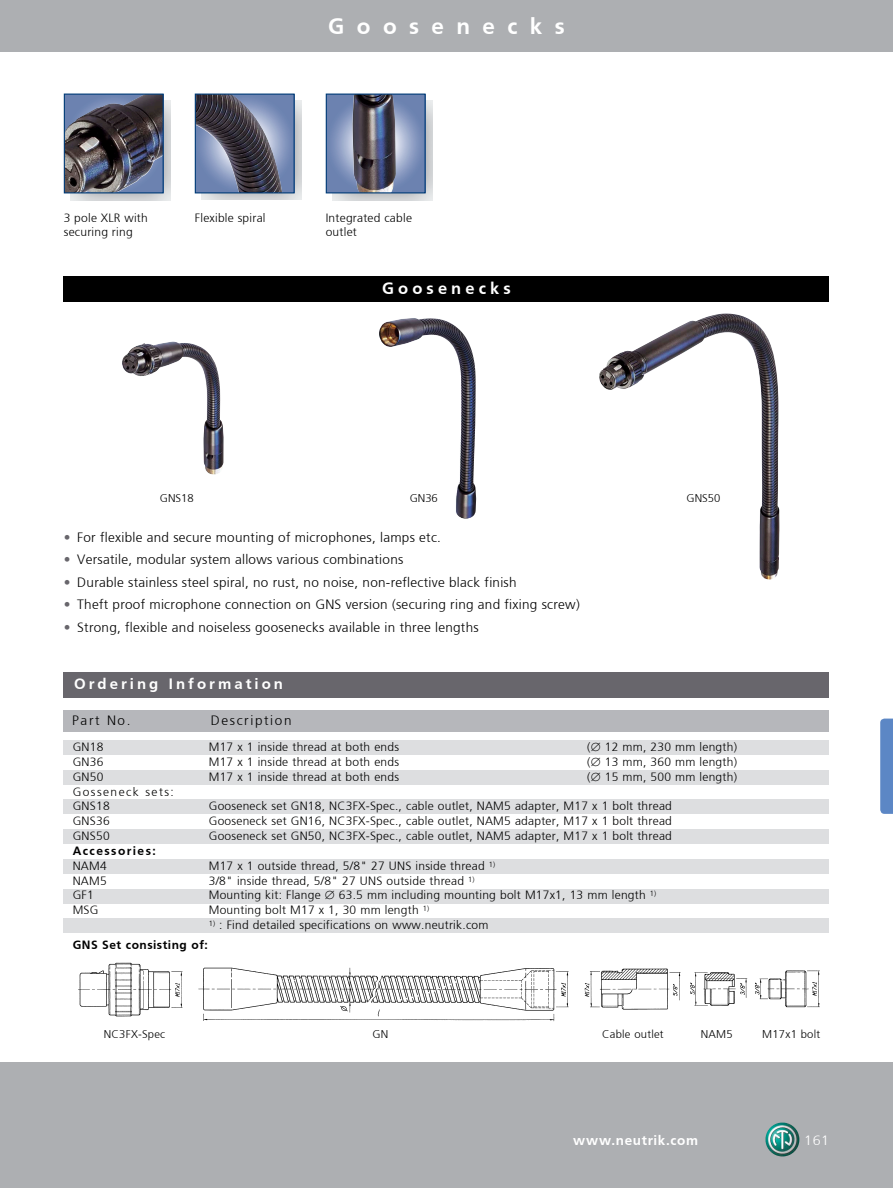
<style>
.page{position:relative;width:893px;height:1188px;background:#fff}
.page>*{position:absolute;margin:0;border:0;box-sizing:border-box;transform-origin:0 0}
.t1{font:700 22.5px "Frutiger";letter-spacing:.55em;color:#fff}
.t2{font:700 16.5px "Frutiger";letter-spacing:.25em;color:#fff}
.t3{font:700 15px "Frutiger";letter-spacing:.2em;color:#fff}
.t4{font:300 13.5px "Frutiger";letter-spacing:.02em;color:#000}
.t5{font:700 13.5px "Frutiger";letter-spacing:.045em;color:#fff}
.t6{font:300 13.5px "Frutiger";letter-spacing:.12em;color:#000}
.t7{font:300 13.5px "Frutiger";color:#fff;scale:1.06 1}
.t8{font:300 12px/14.4px "Frutiger";letter-spacing:.02em;color:#000}
.t9{font:300 12px/14.9px "Frutiger";letter-spacing:.12em;color:#000}
.t10{font:700 12px "Frutiger";letter-spacing:.04em;color:#000}
.t11{font:700 12px "Frutiger";letter-spacing:.12em;color:#000}
.t12{font:300 11.25px "Frutiger";letter-spacing:.02em;color:#000}
.s1{color:#68666c}
</style>
<div class="page">
<div style="left:0;top:0;width:893px;height:51px;background:#adafb2"></div>
<div style="left:0;top:1063px;width:893px;height:125px;background:#adafb2"></div>
<div style="left:64px;top:276px;width:765px;height:26px;background:#000"></div>
<img style="left:70px;top:100px;width:100px;height:100px">
<img style="left:66px;top:96px;width:96px;height:95px">
<div style="left:64px;top:94px;width:100px;height:99px;border:1px solid #003c77"></div>
<img style="left:122px;top:341px;width:102px;height:134px">
<img style="left:599px;top:313px;width:181px;height:267px">
<div style="left:64px;top:710px;width:765px;height:21px;background:#b6b7bb"></div>
<div style="left:64px;top:740px;width:765px;height:15px;background:#dddee0"></div>
<div style="left:64px;top:672px;width:765px;height:25px;background:#68666c"></div>
<div style="left:64px;top:770px;width:765px;height:14px;background:#dddee0"></div>
<div style="left:64px;top:799px;width:765px;height:15px;background:#dddee0"></div>
<div style="left:64px;top:829px;width:765px;height:15px;background:#dddee0"></div>
<div style="left:64px;top:859px;width:765px;height:15px;background:#dddee0"></div>
<div style="left:64px;top:889px;width:765px;height:15px;background:#dddee0"></div>
<div style="left:64px;top:918px;width:765px;height:15px;background:#dddee0"></div>
<img style="left:332px;top:100px;width:100px;height:100px">
<svg style="left:328px;top:96px;width:96px;height:95px;background:#8294bc"></svg>
<img style="left:352px;top:96px;width:44px;height:95px">
<div style="left:326px;top:94px;width:100px;height:99px;border:1px solid #003c77"></div>
<img style="left:198px;top:967px;width:371px;height:54px">
<img style="left:78px;top:962px;width:105px;height:55px">
<img style="left:584px;top:969px;width:236px;height:41px">
<img style="left:201px;top:100px;width:100px;height:100px">
<svg style="left:282px;top:96px;width:11px;height:95px"></svg>
<img style="left:197px;top:96px;width:85px;height:95px">
<div style="left:195px;top:94px;width:100px;height:99px;border:1px solid #003c77"></div>
<img style="left:379px;top:318px;width:97px;height:201px">
<svg style="left:880px;top:719px;width:13px;height:95px"></svg>
<img style="left:765px;top:1123px;width:34px;height:33px">
<h1 class="t1" style="left:328px;top:13px;width:238px">Goosenecks</h1>
<p class="t8" style="left:64px;top:210px;width:86px">3 pole XLR with securing ring</p>
<p class="t8" style="left:195px;top:210px;width:72px">Flexible spiral</p>
<p class="t8" style="left:326px;top:210px;width:88px">Integrated cable outlet</p>
<h2 class="t2" style="left:382px;top:278px;width:130px">Goosenecks</h2>
<p class="t12" style="left:160px;top:491px;width:35px">GNS18</p>
<p class="t12" style="left:410px;top:491px;width:30px">GN36</p>
<p class="t12" style="left:687px;top:491px;width:35px">GNS50</p>
<p class="t4" style="left:64px;top:529px;width:379px"><span class="s1">•</span> For flexible and secure mounting of microphones, lamps etc.</p>
<p class="t4" style="left:64px;top:552px;width:341px"><span class="s1">•</span> Versatile, modular system allows various combinations</p>
<p class="t4" style="left:64px;top:574px;width:454px"><span class="s1">•</span> Durable stainless steel spiral, no rust, no noise, non-reflective black finish</p>
<p class="t4" style="left:64px;top:597px;width:517px"><span class="s1">•</span> Theft proof microphone connection on GNS version (securing ring and fixing screw)</p>
<p class="t4" style="left:64px;top:619px;width:416px"><span class="s1">•</span> Strong, flexible and noiseless goosenecks available in three lengths</p>
<p class="t3" style="left:74px;top:675px;width:210px">Ordering Information</p>
<p class="t4" style="left:72px;top:713px;width:60px">Part No.</p>
<p class="t6" style="left:211px;top:713px;width:82px">Description</p>
<p class="t8" style="left:73px;top:740px;width:32px">GN18</p>
<p class="t8" style="left:209px;top:740px;width:192px">M17 x 1 inside thread at both ends</p>
<p class="t8" style="left:587px;top:740px;width:151px">(∅ 12 mm, 230 mm length)</p>
<p class="t8" style="left:73px;top:754px;width:32px">GN36</p>
<p class="t8" style="left:209px;top:754px;width:192px">M17 x 1 inside thread at both ends</p>
<p class="t8" style="left:587px;top:754px;width:151px">(∅ 13 mm, 360 mm length)</p>
<p class="t8" style="left:73px;top:769px;width:32px">GN50</p>
<p class="t8" style="left:209px;top:769px;width:192px">M17 x 1 inside thread at both ends</p>
<p class="t8" style="left:587px;top:769px;width:151px">(∅ 15 mm, 500 mm length)</p>
<p class="t9" style="left:73px;top:784px;width:103px">Gosseneck sets:<br>GNS18</p>
<p class="t8" style="left:209px;top:799px;width:465px">Gooseneck set GN18, NC3FX-Spec., cable outlet, NAM5 adapter, M17 x 1 bolt thread</p>
<p class="t8" style="left:73px;top:814px;width:38px">GNS36</p>
<p class="t8" style="left:209px;top:814px;width:465px">Gooseneck set GN16, NC3FX-Spec., cable outlet, NAM5 adapter, M17 x 1 bolt thread</p>
<p class="t8" style="left:73px;top:829px;width:38px">GNS50</p>
<p class="t8" style="left:209px;top:829px;width:465px">Gooseneck set GN50, NC3FX-Spec., cable outlet, NAM5 adapter, M17 x 1 bolt thread</p>
<p class="t11" style="left:73px;top:844px;width:85px">Accessories:</p>
<p class="t8" style="left:73px;top:858px;width:36px">NAM4</p>
<p class="t8" style="left:209px;top:858px;width:288px">M17 x 1 outside thread, 5/8" 27 UNS inside thread <sup>1)</sup></p>
<p class="t8" style="left:73px;top:873px;width:36px">NAM5</p>
<p class="t8" style="left:209px;top:873px;width:267px">3/8" inside thread, 5/8" 27 UNS outside thread <sup>1)</sup></p>
<p class="t8" style="left:73px;top:888px;width:23px">GF1</p>
<p class="t8" style="left:209px;top:888px;width:449px">Mounting kit: Flange ∅ 63.5 mm including mounting bolt M17x1, 13 mm length <sup>1)</sup></p>
<p class="t8" style="left:73px;top:903px;width:27px">MSG</p>
<p class="t8" style="left:209px;top:903px;width:222px">Mounting bolt M17 x 1, 30 mm length <sup>1)</sup></p>
<p class="t8" style="left:209px;top:918px;width:281px"><sup>1)</sup> : Find detailed specifications on www.neutrik.com</p>
<p class="t10" style="left:73px;top:937px;width:137px">GNS Set consisting of:</p>
<p class="t12" style="left:104px;top:1028px;width:63px">NC3FX-Spec</p>
<p class="t12" style="left:373px;top:1028px;width:17px">GN</p>
<p class="t12" style="left:602px;top:1028px;width:63px">Cable outlet</p>
<p class="t12" style="left:701px;top:1028px;width:33px">NAM5</p>
<p class="t12" style="left:762px;top:1028px;width:59px">M17x1 bolt</p>
<p class="t5" style="left:573px;top:1132px;width:126px">www.neutrik.com</p>
<p class="t7" style="left:804px;top:1132px;width:25px">161</p>
</div>
